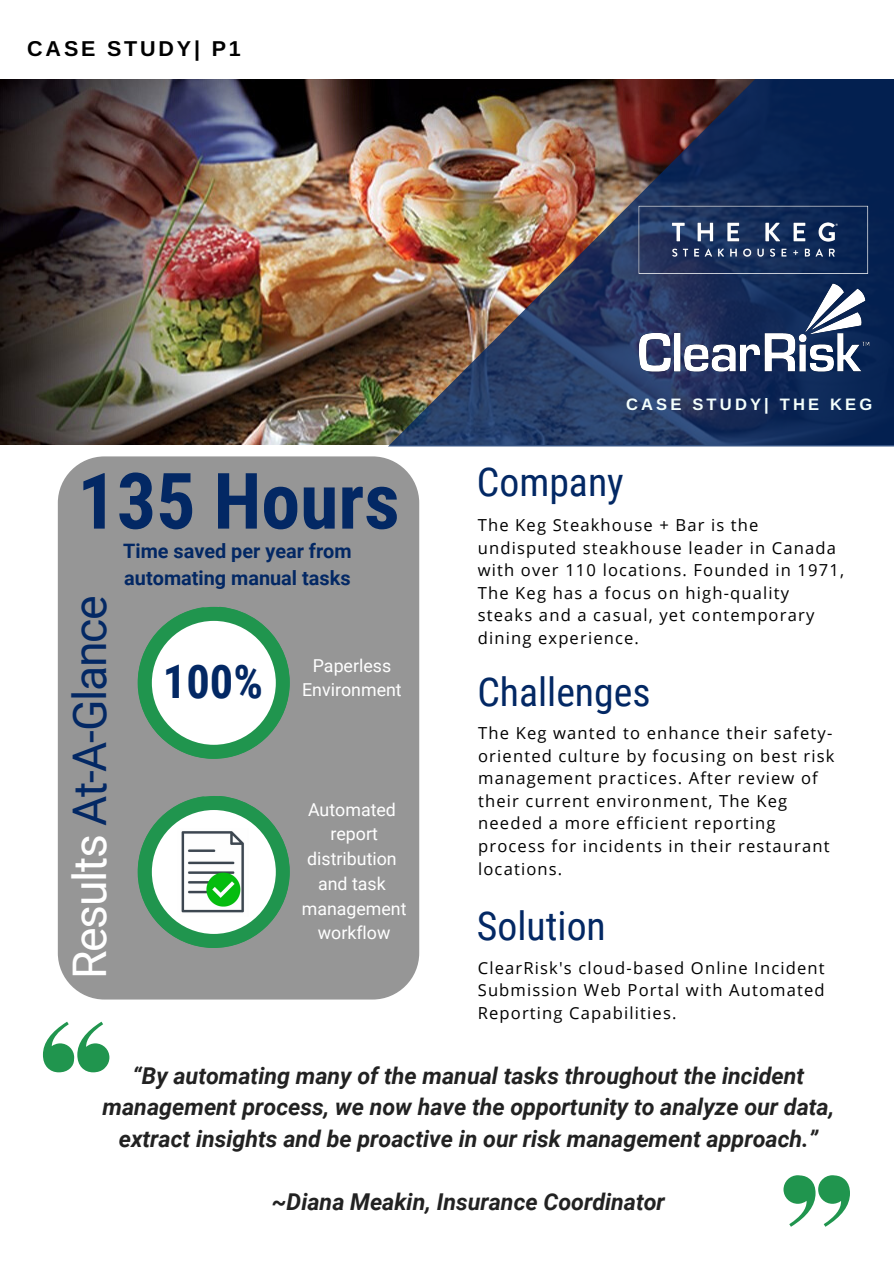
<style>
.page{position:relative;width:894px;height:1264px;background:#fff}
.page>*{position:absolute;margin:0;border:0;box-sizing:border-box;transform-origin:0 0}
.t1{font:700 77.85px "Roboto Condensed";color:#032864}
.t2{font:46.35px "Roboto";letter-spacing:-.03em;color:#032864}
.t3{font:700 46.35px "Roboto Condensed";color:#032864}
.t4{font:39.75px "Roboto Condensed";color:#032864}
.t5{font:italic 700 23.25px/31.5px "Roboto";color:#222;text-align:center}
.t6{font:700 21.45px "Arimo";letter-spacing:.13em;color:#000}
.t7{font:700 19.8px/27px "Roboto";color:#032864}
.t8{font:17.85px/24.8px "Roboto";color:#fff;text-align:center}
.t9{font:16.5px/22.5px "Open Sans";letter-spacing:.07em;color:#000}
.t10{font:700 16.5px "Arimo";letter-spacing:.19em;color:#f4fffc}
.s1{color:#fff}
</style>
<div class="page">
<img style="left:0;top:79px;width:388px;height:365px">
<img style="left:388px;top:79px;width:505px;height:367px">
<div style="left:58px;top:456px;width:361px;height:543px;background:#969696;border-radius:47px"></div>
<svg style="left:43px;top:1021px;width:66px;height:51px"></svg>
<svg style="left:783px;top:1175px;width:66px;height:51px"></svg>
<svg style="left:138px;top:607px;width:152px;height:152px"></svg>
<div style="left:152px;top:621px;width:124px;height:123px;background:#fff;border-radius:50%"></div>
<img style="left:588px;top:177px;width:305px;height:125px">
<img style="left:635px;top:281px;width:236px;height:97px">
<svg style="left:138px;top:796px;width:152px;height:152px"></svg>
<div style="left:152px;top:810px;width:124px;height:123px;background:#fff;border-radius:50%"></div>
<img style="left:181px;top:831px;width:63px;height:82px">
<h3 class="t6" style="left:27px;top:36px;width:215px">CASE STUDY| P1</h3>
<h1 class="t1" style="left:77px;top:456px;width:323px">135 Hours</h1>
<p class="t7" style="left:123px;top:537px;width:230px">Time saved per year from automating manual tasks</p>
<h2 class="t2" style="left:63px;top:978px;width:384px;rotate:-90deg"><span class="s1">Results</span> At-A-Glance</h2>
<p class="t8" style="left:302px;top:653px;width:101px">Paperless<br>Environment</p>
<h2 class="t3" style="left:163px;top:655px;width:101px">100%</h2>
<p class="t8" style="left:301px;top:797px;width:106px">Automated report distribution and task management workflow</p>
<p class="t10" style="left:626px;top:395px;width:247px">CASE STUDY| THE KEG</p>
<h3 class="t4" style="left:477px;top:459px;width:148px">Company</h3>
<p class="t9" style="left:477px;top:513px;width:368px">The Keg Steakhouse + Bar is the undisputed steakhouse leader in Canada with over 110 locations. Founded in 1971, The Keg has a focus on high-quality steaks and a casual, yet contemporary dining experience.</p>
<h3 class="t4" style="left:477px;top:669px;width:175px">Challenges</h3>
<p class="t9" style="left:478px;top:721px;width:358px">The Keg wanted to enhance their safety&shy;oriented culture by focusing on best risk management practices. After review of their current environment, The Keg needed a more efficient reporting process for incidents in their restaurant locations.</p>
<h3 class="t4" style="left:477px;top:903px;width:130px">Solution</h3>
<p class="t9" style="left:477px;top:956px;width:348px;text-align:justify">ClearRisk's cloud-based Online Incident Submission Web Portal with Automated Reporting Capabilities.</p>
<h3 class="t5" style="left:102px;top:1060px;width:733px">“By automating many of the manual tasks throughout the incident management process, we now have the opportunity to analyze our data, extract insights and be proactive in our risk management approach.”</h3>
<h3 class="t5" style="left:272px;top:1186px;width:394px">~Diana Meakin, Insurance Coordinator</h3>
</div>
